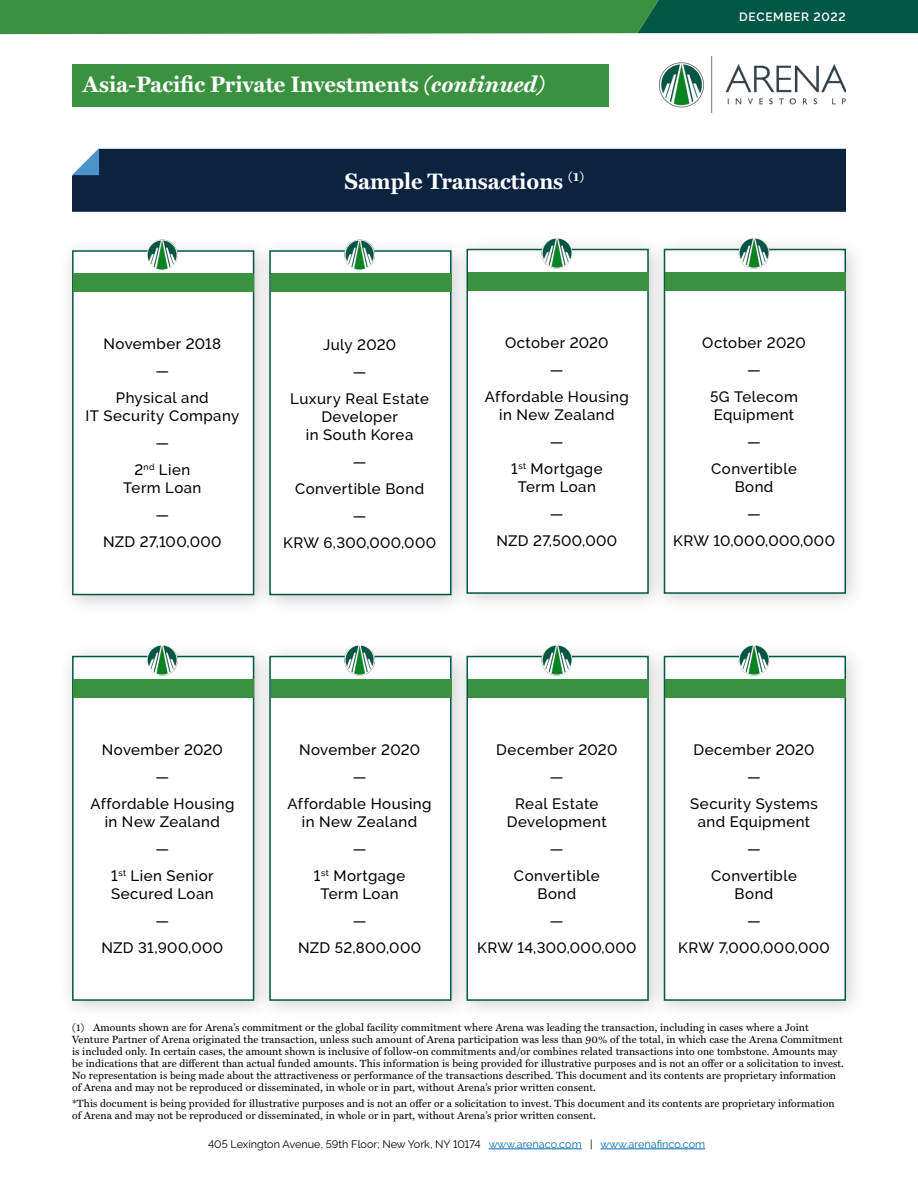
<style>
.page{position:relative;width:918px;height:1188px;background:#fff}
.page>*{position:absolute;margin:0;border:0;box-sizing:border-box;transform-origin:0 0}
.t1{font:700 22.5px "Miller Text";color:#fff}
.t2{font:500 15px/27px "Raleway";letter-spacing:.03em;color:#000;text-align:center}
.t3{font:600 12px "Raleway";letter-spacing:.06em;color:#fff}
.t4{font:10.8px "Raleway";color:#000}
.t5{font:10.5px/12px "Miller Text";letter-spacing:.01em;color:#000}
.s1{font-style:italic}
.s2{color:#0069b1}
</style>
<div class="page">
<svg style="left:0;top:0;width:918px;height:34px;background:#2c8243"></svg>
<div style="left:59px;top:237px;width:215px;height:378px;background:#000;opacity:.2"></div>
<div style="left:72px;top:250px;width:182px;height:345px;background:#fff;border:2px solid #005844"></div>
<img style="left:147px;top:239px;width:31px;height:31px;border-radius:15px">
<div style="left:74px;top:274px;width:180px;height:18px;background:#3a913f"></div>
<div style="left:453px;top:643px;width:215px;height:378px;background:#000;opacity:.2"></div>
<div style="left:467px;top:656px;width:182px;height:345px;background:#fff;border:2px solid #005844"></div>
<img style="left:541px;top:645px;width:31px;height:31px;border-radius:15px">
<div style="left:468px;top:679px;width:181px;height:19px;background:#3a913f"></div>
<div style="left:650px;top:643px;width:216px;height:378px;background:#000;opacity:.2"></div>
<div style="left:664px;top:656px;width:182px;height:345px;background:#fff;border:2px solid #005844"></div>
<img style="left:739px;top:645px;width:30px;height:31px;border-radius:15px">
<div style="left:665px;top:679px;width:181px;height:19px;background:#3a913f"></div>
<div style="left:256px;top:643px;width:215px;height:378px;background:#000;opacity:.2"></div>
<div style="left:269px;top:656px;width:183px;height:345px;background:#fff;border:2px solid #005844"></div>
<img style="left:344px;top:645px;width:31px;height:31px;border-radius:15px">
<div style="left:271px;top:679px;width:181px;height:19px;background:#3a913f"></div>
<div style="left:72px;top:149px;width:774px;height:63px;background:#0c2340"></div>
<svg style="left:72px;top:148px;width:27px;height:27px"></svg>
<div style="left:59px;top:643px;width:215px;height:378px;background:#000;opacity:.2"></div>
<div style="left:72px;top:656px;width:182px;height:345px;background:#fff;border:2px solid #005844"></div>
<img style="left:147px;top:645px;width:31px;height:31px;border-radius:15px">
<div style="left:74px;top:679px;width:180px;height:19px;background:#3a913f"></div>
<div style="left:453px;top:236px;width:215px;height:378px;background:#000;opacity:.2"></div>
<div style="left:467px;top:249px;width:182px;height:345px;background:#fff;border:2px solid #005844"></div>
<img style="left:541px;top:238px;width:31px;height:31px;border-radius:15px">
<div style="left:468px;top:272px;width:181px;height:19px;background:#3a913f"></div>
<div style="left:650px;top:236px;width:216px;height:378px;background:#000;opacity:.2"></div>
<div style="left:664px;top:249px;width:182px;height:345px;background:#fff;border:2px solid #005844"></div>
<img style="left:739px;top:238px;width:30px;height:31px;border-radius:15px">
<div style="left:665px;top:272px;width:181px;height:19px;background:#3a913f"></div>
<div style="left:256px;top:237px;width:215px;height:378px;background:#000;opacity:.2"></div>
<div style="left:269px;top:250px;width:183px;height:345px;background:#fff;border:2px solid #005844"></div>
<img style="left:344px;top:239px;width:31px;height:31px;border-radius:15px">
<div style="left:271px;top:274px;width:181px;height:18px;background:#3a913f"></div>
<hr style="left:489px;top:1149px;width:93px;height:1px;background:#0069b1">
<hr style="left:601px;top:1149px;width:104px;height:1px;background:#0069b1">
<img style="left:660px;top:56px;width:186px;height:56px">
<div style="left:72px;top:64px;width:536px;height:43px;background:#3a913f"></div>
<h1 class="t1" style="left:82px;top:71px;width:464px">Asia-Pacific Private Investments <span class="s1">(continued)</span></h1>
<h1 class="t1" style="left:344px;top:168px;width:241px">Sample Transactions <sup>(1)</sup></h1>
<p class="t3" style="left:739px;top:10px;width:108px">DECEMBER 2022</p>
<h2 class="t2" style="left:104px;top:330px;width:119px">November 2018 —<br>Physical and</h2>
<h2 class="t2" style="left:86px;top:402px;width:155px">IT Security Company —<br>2<sup>nd</sup> Lien</h2>
<h2 class="t2" style="left:103px;top:474px;width:120px">Term Loan<br>—<br>NZD 27,100,000</h2>
<h2 class="t2" style="left:290px;top:331px;width:140px">July 2020<br>—<br>Luxury Real Estate</h2>
<h2 class="t2" style="left:306px;top:407px;width:109px;line-height:18px">Developer<br>in South Korea</h2>
<h2 class="t2" style="left:283px;top:448px;width:155px">—<br>Convertible Bond<br>—<br>KRW 6,300,000,000</h2>
<h2 class="t2" style="left:485px;top:329px;width:146px">October 2020<br>—<br>Affordable Housing</h2>
<h2 class="t2" style="left:499px;top:401px;width:117px">in New Zealand —<br>1<sup>st</sup> Mortgage</h2>
<h2 class="t2" style="left:496px;top:473px;width:122px">Term Loan<br>—<br>NZD 27,500,000</h2>
<h2 class="t2" style="left:702px;top:329px;width:105px">October 2020 —<br>5G Telecom</h2>
<h2 class="t2" style="left:711px;top:401px;width:87px">Equipment —<br>Convertible</h2>
<h2 class="t2" style="left:673px;top:473px;width:163px">Bond<br>—<br>KRW 10,000,000,000</h2>
<h2 class="t2" style="left:90px;top:736px;width:146px">November 2020<br>—<br>Affordable Housing</h2>
<h2 class="t2" style="left:105px;top:808px;width:117px">in New Zealand —<br>1<sup>st</sup> Lien Senior</h2>
<h2 class="t2" style="left:102px;top:880px;width:123px">Secured Loan<br>—<br>NZD 31,900,000</h2>
<h2 class="t2" style="left:288px;top:736px;width:146px">November 2020<br>—<br>Affordable Housing</h2>
<h2 class="t2" style="left:302px;top:808px;width:117px">in New Zealand —<br>1<sup>st</sup> Mortgage</h2>
<h2 class="t2" style="left:298px;top:880px;width:125px">Term Loan<br>—<br>NZD 52,800,000</h2>
<h2 class="t2" style="left:496px;top:736px;width:123px">December 2020 —<br>Real Estate</h2>
<h2 class="t2" style="left:507px;top:808px;width:101px">Development —<br>Convertible</h2>
<h2 class="t2" style="left:477px;top:880px;width:161px">Bond<br>—<br>KRW 14,300,000,000</h2>
<h2 class="t2" style="left:690px;top:736px;width:129px">December 2020 —<br>Security Systems</h2>
<h2 class="t2" style="left:698px;top:808px;width:114px">and Equipment —<br>Convertible</h2>
<h2 class="t2" style="left:678px;top:880px;width:153px">Bond<br>—<br>KRW 7,000,000,000</h2>
<p class="t5" style="left:72px;top:1021px;width:773px">(1) Amounts shown are for Arena’s commitment or the global facility commitment where Arena was leading the transaction, including in cases where a Joint Venture Partner of Arena originated the transaction, unless such amount of Arena participation was less than 90% of the total, in which case the Arena Commitment is included only. In certain cases, the amount shown is inclusive of follow-on commitments and/or combines related transactions into one tombstone. Amounts may be indications that are different than actual funded amounts. This information is being provided for illustrative purposes and is not an offer or a solicitation to invest.<br>No representation is being made about the attractiveness or performance of the transactions described. This document and its contents are proprietary information of Arena and may not be reproduced or disseminated, in whole or in part, without Arena’s prior written consent.</p>
<p class="t5" style="left:72px;top:1097px;width:764px">*This document is being provided for illustrative purposes and is not an offer or a solicitation to invest. This document and its contents are proprietary information of Arena and may not be reproduced or disseminated, in whole or in part, without Arena’s prior written consent.</p>
<p class="t4" style="left:208px;top:1138px;width:499px">405 Lexington Avenue, 59th Floor; New York, NY 10174 <span class="s2">www.arenaco.com</span> | <span class="s2">www.arenafinco.com</span></p>
</div>
